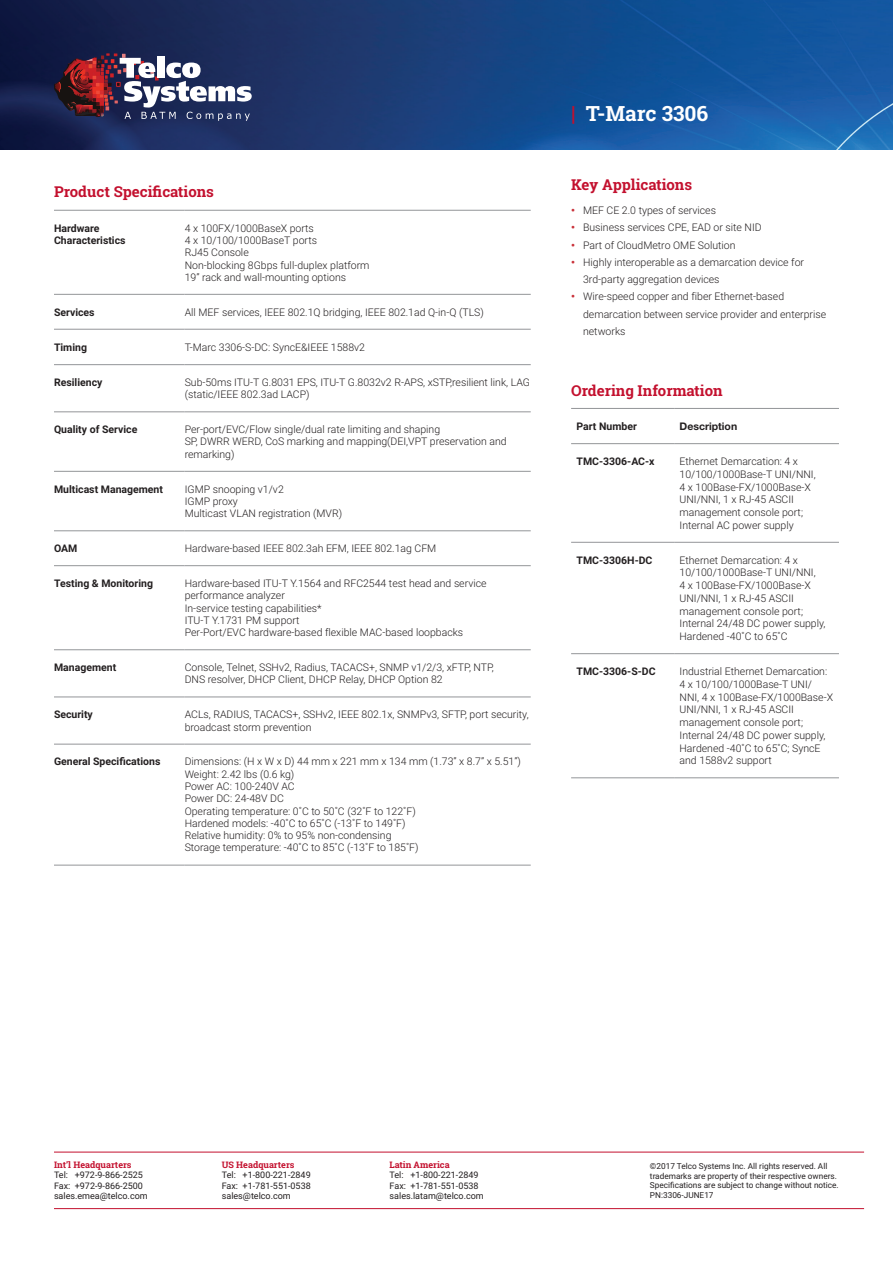
<style>
.page{position:relative;width:893px;height:1263px;background:#fff}
.page>*{position:absolute;margin:0;border:0;box-sizing:border-box;transform-origin:0 0}
.t1{font:700 21px "Roboto Slab";color:#fff}
.t2{font:700 15px "Roboto Slab";color:#c3102e}
.t3{font:300 10.5px/12.3px "Roboto";color:#231f20}
.t4{font:700 10.5px/12.3px "Roboto";color:#231f20}
.t5{font:700 10.5px "Helvetica Neue";color:#231f20}
.t6{font:9px/10.5px "Roboto";color:#231f20}
.t7{font:700 9px "Roboto Slab";color:#c3102e}
.t8{font:8.25px/9.9px "Roboto";color:#231f20}
.s1{color:#c3102e}
.s2{font-weight:900;color:#c9313a}
</style>
<div class="page">
<img style="left:0;top:0;width:893px;height:149px">
<svg style="left:54px;top:53px;width:198px;height:68px"></svg>
<hr style="left:54px;top:1152px;width:810px;height:1px;background:#c3102e">
<hr style="left:54px;top:1208px;width:810px;height:1px;background:#c3102e">
<hr style="left:54px;top:210px;width:131px;height:1px;background:#939598">
<hr style="left:185px;top:210px;width:346px;height:1px;background:#939598">
<hr style="left:54px;top:294px;width:131px;height:1px;background:#939598">
<hr style="left:185px;top:294px;width:346px;height:1px;background:#939598">
<hr style="left:54px;top:329px;width:131px;height:1px;background:#939598">
<hr style="left:185px;top:329px;width:346px;height:1px;background:#939598">
<hr style="left:54px;top:364px;width:131px;height:1px;background:#939598">
<hr style="left:185px;top:364px;width:346px;height:1px;background:#939598">
<hr style="left:54px;top:411px;width:131px;height:1px;background:#939598">
<hr style="left:185px;top:411px;width:346px;height:1px;background:#939598">
<hr style="left:54px;top:471px;width:131px;height:1px;background:#939598">
<hr style="left:185px;top:471px;width:346px;height:1px;background:#939598">
<hr style="left:54px;top:530px;width:131px;height:1px;background:#939598">
<hr style="left:185px;top:530px;width:346px;height:1px;background:#939598">
<hr style="left:54px;top:565px;width:131px;height:1px;background:#939598">
<hr style="left:185px;top:565px;width:346px;height:1px;background:#939598">
<hr style="left:54px;top:649px;width:131px;height:1px;background:#939598">
<hr style="left:185px;top:649px;width:346px;height:1px;background:#939598">
<hr style="left:54px;top:696px;width:131px;height:1px;background:#939598">
<hr style="left:185px;top:696px;width:346px;height:1px;background:#939598">
<hr style="left:54px;top:744px;width:131px;height:1px;background:#939598">
<hr style="left:185px;top:744px;width:346px;height:1px;background:#939598">
<hr style="left:54px;top:865px;width:131px;height:1px;background:#939598">
<hr style="left:185px;top:865px;width:346px;height:1px;background:#939598">
<hr style="left:571px;top:408px;width:103px;height:1px;background:#939598">
<hr style="left:674px;top:408px;width:165px;height:1px;background:#939598">
<hr style="left:571px;top:443px;width:103px;height:1px;background:#939598">
<hr style="left:674px;top:443px;width:165px;height:1px;background:#939598">
<hr style="left:571px;top:542px;width:103px;height:1px;background:#939598">
<hr style="left:571px;top:653px;width:103px;height:1px;background:#939598">
<hr style="left:571px;top:777px;width:103px;height:1px;background:#939598">
<hr style="left:674px;top:542px;width:165px;height:1px;background:#939598">
<hr style="left:674px;top:653px;width:165px;height:1px;background:#939598">
<hr style="left:674px;top:777px;width:165px;height:1px;background:#939598">
<h2 class="t2" style="left:54px;top:181px;width:162px">Product Specifications</h2>
<p class="t4" style="left:54px;top:221px;width:73px">Hardware<br>Characteristics</p>
<p class="t3" style="left:185px;top:221px;width:186px">4 x 100FX/1000BaseX ports<br>4 x 10/100/1000BaseT ports<br>RJ45 Console<br>Non-blocking 8Gbps full-duplex platform<br>19” rack and wall-mounting options</p>
<p class="t4" style="left:54px;top:305px;width:42px">Services</p>
<p class="t3" style="left:185px;top:305px;width:301px">All MEF services, IEEE 802.1Q bridging, IEEE 802.1ad Q-in-Q (TLS)</p>
<p class="t4" style="left:54px;top:340px;width:35px">Timing</p>
<p class="t3" style="left:185px;top:340px;width:182px">T-Marc 3306-S-DC: SyncE&amp;IEEE 1588v2</p>
<p class="t4" style="left:54px;top:376px;width:50px">Resiliency</p>
<p class="t3" style="left:185px;top:376px;width:347px">Sub-50ms ITU-T G.8031 EPS, ITU-T G.8032v2 R-APS, xSTP,resilient link, LAG (static/IEEE 802.3ad LACP)</p>
<p class="t4" style="left:54px;top:423px;width:85px">Quality of Service</p>
<p class="t3" style="left:185px;top:423px;width:323px">Per-port/EVC/Flow single/dual rate limiting and shaping<br>SP, DWRR WERD, CoS marking and mapping(DEI,VPT preservation and remarking)</p>
<p class="t4" style="left:54px;top:482px;width:111px">Multicast Management</p>
<p class="t3" style="left:185px;top:482px;width:159px">IGMP snooping v1/v2<br>IGMP proxy<br>Multicast VLAN registration (MVR)</p>
<p class="t4" style="left:54px;top:542px;width:25px">OAM</p>
<p class="t3" style="left:185px;top:542px;width:253px">Hardware-based IEEE 802.3ah EFM, IEEE 802.1ag CFM</p>
<p class="t4" style="left:54px;top:577px;width:101px">Testing &amp; Monitoring</p>
<p class="t3" style="left:185px;top:577px;width:303px">Hardware-based ITU-T Y.1564 and RFC2544 test head and service performance analyzer<br>In-service testing capabilities*<br>ITU-T Y.1731 PM support<br>Per-Port/EVC hardware-based flexible MAC-based loopbacks</p>
<p class="t4" style="left:54px;top:661px;width:64px">Management</p>
<p class="t3" style="left:185px;top:661px;width:311px">Console, Telnet, SSHv2, Radius, TACACS+, SNMP v1/2/3, xFTP, NTP,<br>DNS resolver, DHCP Client, DHCP Relay, DHCP Option 82</p>
<p class="t4" style="left:54px;top:708px;width:40px">Security</p>
<p class="t3" style="left:185px;top:708px;width:345px">ACLs, RADIUS, TACACS+, SSHv2, IEEE 802.1x, SNMPv3, SFTP, port security, broadcast storm prevention</p>
<p class="t4" style="left:54px;top:755px;width:108px">General Specifications</p>
<p class="t3" style="left:185px;top:755px;width:338px">Dimensions: (H x W x D) 44 mm x 221 mm x 134 mm (1.73” x 8.7” x 5.51”)<br>Weight: 2.42 lbs (0.6 kg)<br>Power AC: 100-240V AC<br>Power DC: 24-48V DC<br>Operating temperature: 0˚C to 50˚C (32˚F to 122˚F)<br>Hardened models: -40˚C to 65˚C (-13˚F to 149˚F)<br>Relative humidity: 0% to 95% non-condensing<br>Storage temperature: -40˚C to 85˚C (-13˚F to 185˚F)</p>
<h1 class="t1" style="left:571px;top:99px;width:139px"><span class="s1">|</span> T-Marc 3306</h1>
<h2 class="t2" style="left:571px;top:174px;width:123px">Key Applications</h2>
<p class="t3" style="left:571px;top:204px;width:146px"><span class="s2">•</span> MEF CE 2.0 types of services</p>
<p class="t3" style="left:571px;top:221px;width:192px"><span class="s2">•</span> Business services CPE, EAD or site NID</p>
<p class="t3" style="left:571px;top:238px;width:166px"><span class="s2">•</span> Part of CloudMetro OME Solution</p>
<p class="t3" style="left:583px;top:253px;width:222px;line-height:17.2px;text-indent:-12px"><span class="s2">•</span> Highly interoperable as a demarcation device for<br>3rd-party aggregation devices</p>
<p class="t3" style="left:583px;top:287px;width:244px;line-height:17.2px;text-indent:-12px"><span class="s2">•</span> Wire-speed copper and fiber Ethernet-based demarcation between service provider and enterprise networks</p>
<h2 class="t2" style="left:571px;top:380px;width:153px">Ordering Information</h2>
<p class="t4" style="left:576px;top:419px;width:62px">Part Number</p>
<p class="t5" style="left:679px;top:420px;width:59px">Description</p>
<p class="t4" style="left:576px;top:455px;width:80px">TMC-3306-AC-x</p>
<p class="t3" style="left:679px;top:454px;width:138px;line-height:12.8px">Ethernet Demarcation: 4 x<br>10/100/1000Base-T UNI/NNI,<br>4 x 100Base-FX/1000Base-X<br>UNI/NNI, 1 x RJ-45 ASCII management console port;<br>Internal AC power supply</p>
<p class="t4" style="left:576px;top:553px;width:77px">TMC-3306H-DC</p>
<p class="t3" style="left:679px;top:553px;width:148px;line-height:12.8px">Ethernet Demarcation: 4 x<br>10/100/1000Base-T UNI/NNI,<br>4 x 100Base-FX/1000Base-X<br>UNI/NNI, 1 x RJ-45 ASCII management console port;<br>Internal 24/48 DC power supply,<br>Hardened -40˚C to 65˚C</p>
<p class="t4" style="left:576px;top:665px;width:81px">TMC-3306-S-DC</p>
<p class="t3" style="left:679px;top:664px;width:155px;line-height:12.8px">Industrial Ethernet Demarcation:<br>4 x 10/100/1000Base-T UNI/<br>NNI, 4 x 100Base-FX/1000Base-X<br>UNI/NNI, 1 x RJ-45 ASCII management console port;<br>Internal 24/48 DC power supply,<br>Hardened -40˚C to 65˚C; SyncE and 1588v2 support</p>
<p class="t7" style="left:54px;top:1158px;width:79px">Int’l Headquarters</p>
<p class="t6" style="left:54px;top:1169px;width:95px">Tel: +972-9-866-2525<br>Fax: +972-9-866-2500 sales.emea@telco.com</p>
<p class="t7" style="left:222px;top:1158px;width:74px">US Headquarters</p>
<p class="t6" style="left:222px;top:1169px;width:91px;text-align:justify">Tel: +1-800-221-2849<br>Fax: +1-781-551-0538 sales@telco.com</p>
<p class="t7" style="left:390px;top:1158px;width:62px">Latin America</p>
<p class="t6" style="left:390px;top:1169px;width:96px">Tel: +1-800-221-2849<br>Fax: +1-781-551-0538 sales.latam@telco.com</p>
<p class="t8" style="left:650px;top:1160px;width:190px">©2017 Telco Systems Inc. All rights reserved. All trademarks are property of their respective owners.<br>Specifications are subject to change without notice.<br>PN:3306-JUNE17</p>
</div>
